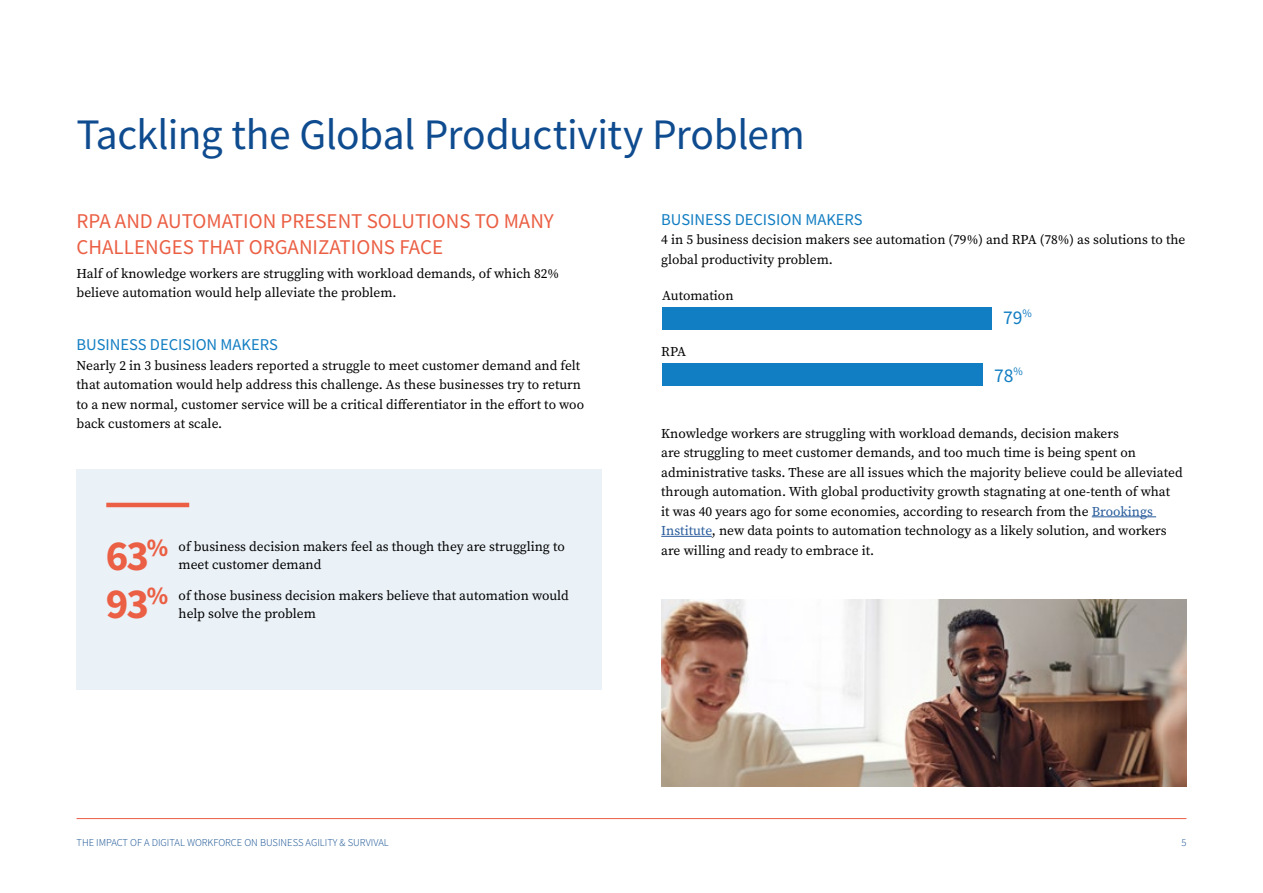
<style>
.page{position:relative;width:1263px;height:893px;background:#fff}
.page>*{position:absolute;margin:0;border:0;box-sizing:border-box;transform-origin:0 0}
.t1{font:43.5px "Source Sans Pro";letter-spacing:-.01em;color:#0e4b8f}
.t2{font:700 42.9px/47.5px "Source Sans Pro";color:#eb5f44}
.t3{font:21px/25.5px "Source Sans Pro";color:#eb5f44}
.t4{font:19.5px "Source Sans Pro";color:#117dc2}
.t5{font:16.5px "Source Sans Pro";color:#117dc2}
.t6{font:13.5px/19.5px "Source Serif Pro";color:#000}
.t7{font:13.5px "Source Serif Pro";color:#020203}
.t8{font:300 10.5px "Source Sans Pro";color:#0e4b8f}
.s1{color:#275b9b}
</style>
<div class="page">
<hr style="left:77px;top:818px;width:1109px;height:1px;background:#eb5f44">
<div style="left:662px;top:307px;width:329px;height:23px;background:#117dc2"></div>
<div style="left:662px;top:364px;width:321px;height:22px;background:#117dc2"></div>
<div style="left:77px;top:469px;width:525px;height:221px;background:#eaf1f7"></div>
<hr style="left:106px;top:503px;width:83px;height:4px;background:#eb5f44">
<img style="left:661px;top:600px;width:525px;height:187px">
<hr style="left:1092px;top:516px;width:64px;height:1px;background:#275b9b">
<hr style="left:661px;top:536px;width:51px;height:1px;background:#275b9b">
<h1 class="t1" style="left:77px;top:107px;width:730px">Tackling the Global Productivity Problem</h1>
<h3 class="t3" style="left:77px;top:209px;width:479px">RPA AND AUTOMATION PRESENT SOLUTIONS TO MANY<br>CHALLENGES THAT ORGANIZATIONS FACE</h3>
<p class="t6" style="left:77px;top:263px;width:484px">Half of knowledge workers are struggling with workload demands, of which 82% believe automation would help alleviate the problem.</p>
<p class="t5" style="left:77px;top:334px;width:203px">BUSINESS DECISION MAKERS</p>
<p class="t6" style="left:77px;top:356px;width:509px">Nearly 2 in 3 business leaders reported a struggle to meet customer demand and felt that automation would help address this challenge. As these businesses try to return to a new normal, customer service will be a critical differentiator in the effort to woo back customers at scale.</p>
<h2 class="t2" style="left:106px;top:532px;width:64px">63<sup>%<br></sup>93<sup>%</sup></h2>
<p class="t6" style="left:179px;top:537px;width:388px;line-height:18px">of business decision makers feel as though they are struggling to meet customer demand</p>
<p class="t6" style="left:179px;top:586px;width:392px;line-height:18px">of those business decision makers believe that automation would help solve the problem</p>
<p class="t5" style="left:661px;top:209px;width:203px">BUSINESS DECISION MAKERS</p>
<p class="t6" style="left:661px;top:230px;width:526px">4 in 5 business decision makers see automation (79%) and RPA (78%) as solutions to the global productivity problem.</p>
<p class="t7" style="left:662px;top:286px;width:73px">Automation</p>
<p class="t7" style="left:661px;top:343px;width:26px">RPA</p>
<h3 class="t4" style="left:1003px;top:305px;width:30px">79<sup>%</sup></h3>
<h3 class="t4" style="left:994px;top:363px;width:30px">78<sup>%</sup></h3>
<p class="t6" style="left:661px;top:424px;width:523px">Knowledge workers are struggling with workload demands, decision makers<br>are struggling to meet customer demands, and too much time is being spent on administrative tasks. These are all issues which the majority believe could be alleviated through automation. With global productivity growth stagnating at one-tenth of what<br>it was 40 years ago for some economies, according to research from the <span class="s1">Brookings Institute</span>, new data points to automation technology as a likely solution, and workers are willing and ready to embrace it.</p>
<p class="t8" style="left:77px;top:836px;width:314px">THE IMPACT OF A DIGITAL WORKFORCE ON BUSINESS AGILITY &amp; SURVIVAL</p>
<p class="t8" style="left:1181px;top:836px;width:7px">5</p>
</div>
